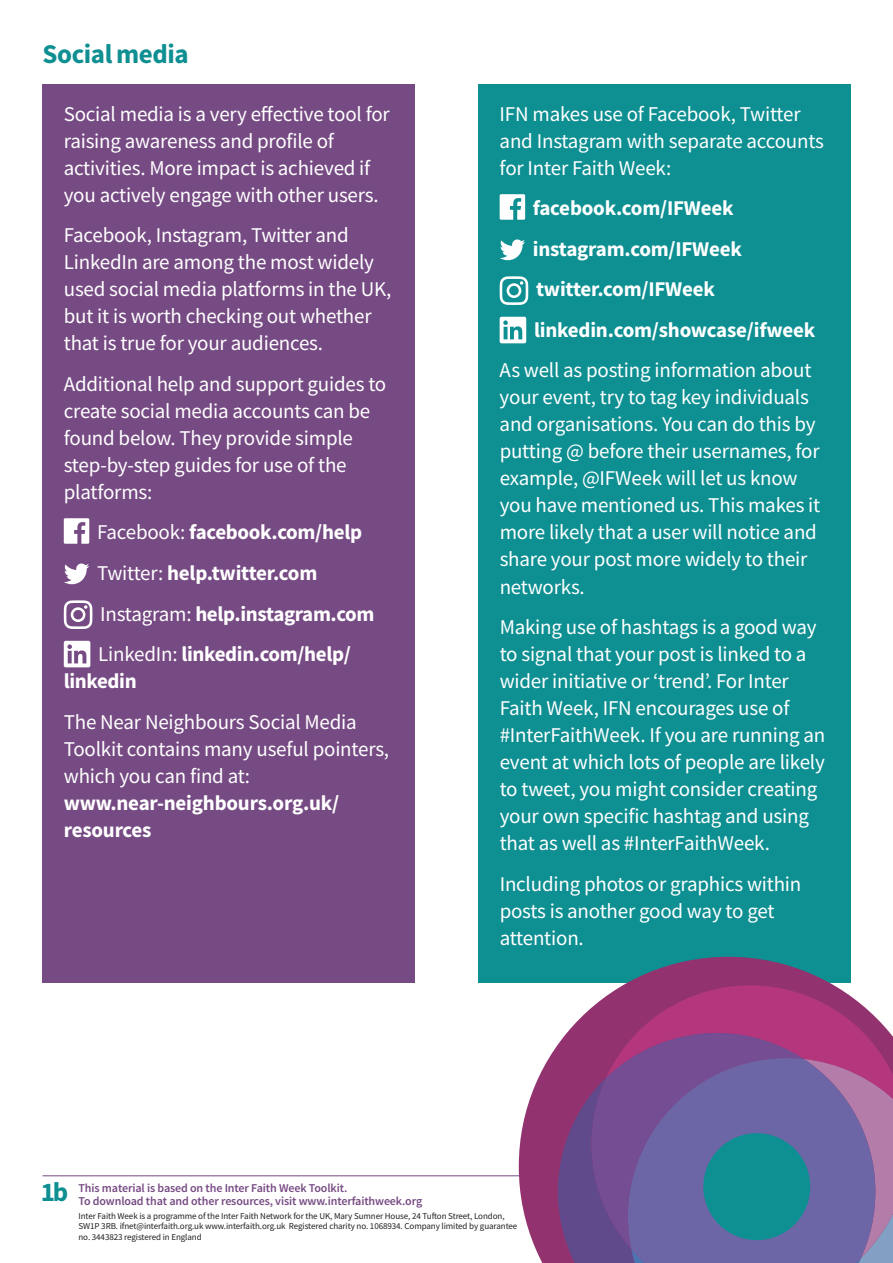
<style>
.page{position:relative;width:893px;height:1263px;background:#fff}
.page>*{position:absolute;margin:0;border:0;box-sizing:border-box;transform-origin:0 0}
.t1{font:700 27px "Source Sans Pro";letter-spacing:-.015em;color:#0e8f92}
.t2{font:21px/27px "Source Sans Pro";letter-spacing:-.01em;color:#fff}
.t3{font:700 21px/40.5px "Source Sans Pro";letter-spacing:-.015em;color:#fff}
.t4{font:600 12px/13.5px "Source Sans Pro";letter-spacing:-.01em;color:#764a83}
.t5{font:9px/10.5px "Source Sans Pro";letter-spacing:-.01em;color:#231f20}
.s1{font-weight:400}
</style>
<div class="page">
<hr style="left:43px;top:1175px;width:493px;height:1px;background:#764a83">
<div style="left:43px;top:84px;width:372px;height:898px;background:#764a83"></div>
<svg style="left:64px;top:600px;width:28px;height:29px"></svg>
<svg style="left:64px;top:563px;width:25px;height:21px"></svg>
<svg style="left:64px;top:518px;width:25px;height:26px"></svg>
<svg style="left:64px;top:641px;width:26px;height:26px"></svg>
<div style="left:478px;top:84px;width:372px;height:898px;background:#0e8f92"></div>
<svg style="left:500px;top:194px;width:25px;height:26px"></svg>
<svg style="left:500px;top:239px;width:25px;height:21px"></svg>
<svg style="left:500px;top:276px;width:28px;height:29px"></svg>
<svg style="left:500px;top:317px;width:26px;height:26px"></svg>
<svg style="left:519px;top:957px;width:332px;height:306px;fill:#92336f"></svg>
<svg style="left:558px;top:985px;width:335px;height:278px;background:#a2548c"></svg>
<svg style="left:591px;top:1033px;width:213px;height:216px;background:#7d468a"></svg>
<svg style="left:628px;top:1058px;width:247px;height:205px;background:#7263a3"></svg>
<div style="left:703px;top:1133px;width:107px;height:107px;background:#0e8f92;border-radius:50%"></div>
<p class="t1" style="left:43px;top:36px;width:148px">Socialmedia</p>
<p class="t2" style="left:64px;top:100px;width:328px">Social media is a very effective tool for raising awareness and profile of activities. More impact is achieved if you actively engage with other users.</p>
<p class="t2" style="left:64px;top:222px;width:329px">Facebook, Instagram, Twitter and LinkedIn are among the most widely used social media platforms in the UK, but it is worth checking out whether that is true for your audiences.</p>
<p class="t2" style="left:64px;top:370px;width:324px">Additional help and support guides to create social media accounts can be found below. They provide simple step-by-step guides for use of the platforms:</p>
<p class="t3" style="left:97px;top:512px;width:279px"><span class="s1">Facebook:</span> facebook.com/help<br><span class="s1">Twitter:</span> help.twitter.com<br><span class="s1">Instagram:</span> help.instagram.com<br><span class="s1">LinkedIn:</span> linkedin.com/help/</p>
<p class="t3" style="left:64px;top:660px;width:74px">linkedin</p>
<p class="t2" style="left:64px;top:708px;width:327px">The Near Neighbours Social Media<br>Toolkit contains many useful pointers, which you can find at:</p>
<p class="t3" style="left:64px;top:789px;width:277px;line-height:27px">www.near-neighbours.org.uk/ resources</p>
<p class="t2" style="left:500px;top:100px;width:326px">IFN makes use of Facebook, Twitter and Instagram with separate accounts for Inter Faith Week:</p>
<p class="t3" style="left:533px;top:188px;width:284px">facebook.com/IFWeek instagram.com/IFWeek twitter.com/IFWeek linkedin.com/showcase/ifweek</p>
<p class="t2" style="left:500px;top:357px;width:322px">As well as posting information about your event, try to tag key individuals and organisations. You can do this by putting @ before their usernames, for example, @IFWeek will let us know you have mentioned us. This makes it more likely that a user will notice and share your post more widely to their networks.</p>
<p class="t2" style="left:500px;top:613px;width:327px">Making use of hashtags is a good way to signal that your post is linked to a wider initiative or ‘trend’. For Inter Faith Week, IFN encourages use of #InterFaithWeek. If you are running an event at which lots of people are likely to tweet, you might consider creating your own specific hashtag and using that as well as #InterFaithWeek.</p>
<p class="t2" style="left:500px;top:870px;width:303px">Including photos or graphics within posts is another good way to get attention.</p>
<p class="t1" style="left:41px;top:1174px;width:29px">1b</p>
<p class="t4" style="left:78px;top:1181px;width:345px">This material is based on the Inter Faith Week Toolkit.<br>To download that and other resources, visit www.interfaithweek.org</p>
<p class="t5" style="left:78px;top:1211px;width:440px">Inter Faith Week is a programme of the Inter Faith Network for the UK, Mary Sumner House, 24 Tufton Street, London,<br>SW1P 3RB. ifnet@interfaith.org.uk www.interfaith.org.uk Registered charity no. 1068934. Company limited by guarantee no. 3443823 registered in England</p>
</div>
